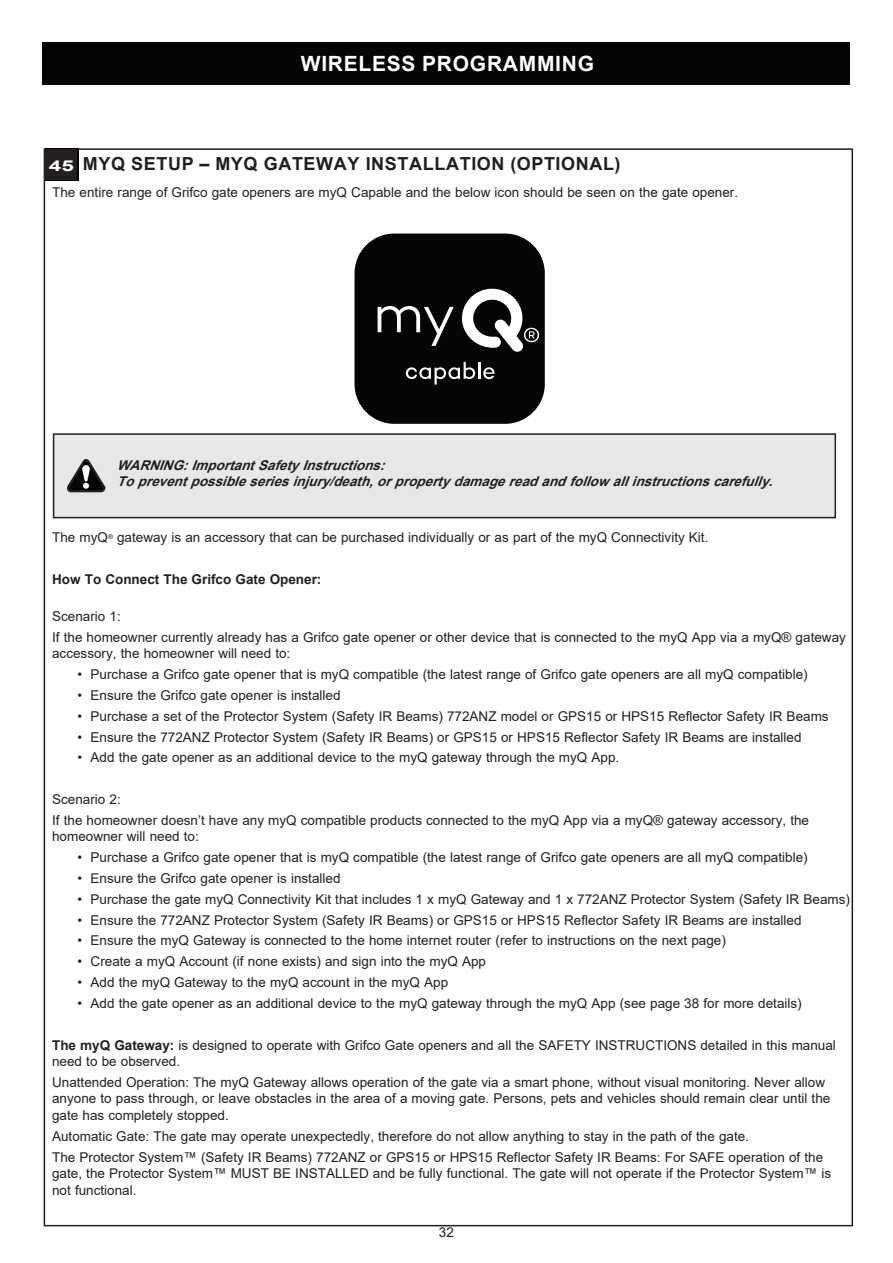
<style>
.page{position:relative;width:893px;height:1263px;background:#fff}
.page>*{position:absolute;margin:0;border:0;box-sizing:border-box;transform-origin:0 0}
.t1{font:700 21px "Arial";letter-spacing:.035em;color:#fff}
.t2{font:700 18px "Arial";letter-spacing:.035em;color:#231f20}
.t3{font:13.5px/16.5px "Arial";color:#231f20}
.t4{font:italic 700 13.5px/16.5px "Arial";color:#231f20}
.t5{font:700 13.5px "Arial";color:#231f20}
.s1{font-size:15px;color:#fff}
.s2{font-weight:700}
</style>
<div class="page">
<div style="left:43px;top:43px;width:807px;height:42px;background:#040503"></div>
<svg style="left:45px;top:148px;width:33px;height:33px"></svg>
<div style="left:46px;top:149px;width:31px;height:31px;background:#231f20"></div>
<div style="left:54px;top:434px;width:781px;height:84px;background:#e6e7e9"></div>
<div style="left:53px;top:433px;width:783px;height:85px;border:2px solid #231f20"></div>
<svg style="left:67px;top:459px;width:39px;height:34px"></svg>
<div style="left:355px;top:234px;width:190px;height:190px;background:#050504;border-radius:40px"></div>
<svg style="left:378px;top:306px;width:76px;height:40px"></svg>
<svg style="left:461px;top:288px;width:78px;height:64px"></svg>
<svg style="left:406px;top:362px;width:89px;height:23px"></svg>
<h1 class="t1" style="left:301px;top:49px;width:295px">WIRELESS PROGRAMMING</h1>
<h2 class="t2" style="left:49px;top:151px;width:573px"><span class="s1">45</span> MYQ SETUP – MYQ GATEWAY INSTALLATION (OPTIONAL)</h2>
<p class="t3" style="left:52px;top:184px;width:687px">The entire range of Grifco gate openers are myQ Capable and the below icon should be seen on the gate opener.</p>
<p class="t4" style="left:117px;top:457px;width:664px">WARNING:ImportantSafetyInstructions:<br>Topreventpossibleseriesinjury/death,orpropertydamagereadandfollowallinstructionscarefully.</p>
<p class="t3" style="left:52px;top:529px;width:658px">The myQ<sup>®</sup> gateway is an accessory that can be purchased individually or as part of the myQ Connectivity Kit.</p>
<p class="t5" style="left:52px;top:569px;width:271px">How To Connect The Grifco Gate Opener:</p>
<p class="t3" style="left:52px;top:606px;width:795px;line-height:20.9px">Scenario 1:<br>If the homeowner currently already has a Grifco gate opener or other device that is connected to the myQ App via a myQ® gateway</p>
<p class="t3" style="left:52px;top:645px;width:240px">accessory, the homeowner will need to:</p>
<p class="t3" style="left:78px;top:666px;width:731px">• Purchase a Grifco gate opener that is myQ compatible (the latest range of Grifco gate openers are all myQ compatible)</p>
<p class="t3" style="left:78px;top:687px;width:264px">• Ensure the Grifco gate opener is installed</p>
<p class="t3" style="left:78px;top:708px;width:752px">• Purchase a set of the Protector System (Safety IR Beams) 772ANZ model or GPS15 or HPS15 Reflector Safety IR Beams</p>
<p class="t3" style="left:78px;top:728px;width:725px">• Ensure the 772ANZ Protector System (Safety IR Beams) or GPS15 or HPS15 Reflector Safety IR Beams are installed</p>
<p class="t3" style="left:78px;top:749px;width:543px">• Add the gate opener as an additional device to the myQ gateway through the myQ App.</p>
<p class="t3" style="left:52px;top:789px;width:758px;line-height:20.9px">Scenario 2:<br>If the homeowner doesn’t have any myQ compatible products connected to the myQ App via a myQ® gateway accessory, the</p>
<p class="t3" style="left:52px;top:828px;width:148px">homeowner will need to:</p>
<p class="t3" style="left:78px;top:849px;width:731px">• Purchase a Grifco gate opener that is myQ compatible (the latest range of Grifco gate openers are all myQ compatible)</p>
<p class="t3" style="left:78px;top:870px;width:264px">• Ensure the Grifco gate opener is installed</p>
<p class="t3" style="left:78px;top:891px;width:774px">• Purchase the gate myQ Connectivity Kit that includes 1 x myQ Gateway and 1 x 772ANZ Protector System (Safety IR Beams)</p>
<p class="t3" style="left:78px;top:911px;width:725px">• Ensure the 772ANZ Protector System (Safety IR Beams) or GPS15 or HPS15 Reflector Safety IR Beams are installed</p>
<p class="t3" style="left:78px;top:932px;width:650px">• Ensure the myQ Gateway is connected to the home internet router (refer to instructions on the next page)</p>
<p class="t3" style="left:78px;top:953px;width:410px">• Create a myQ Account (if none exists) and sign into the myQ App</p>
<p class="t3" style="left:78px;top:974px;width:372px">• Add the myQ Gateway to the myQ account in the myQ App</p>
<p class="t3" style="left:78px;top:995px;width:726px">• Add the gate opener as an additional device to the myQ gateway through the myQ App (see page 38 for more details)</p>
<p class="t3" style="left:52px;top:1036px;width:785px"><span class="s2">The myQ Gateway:</span> is designed to operate with Grifco Gate openers and all the SAFETY INSTRUCTIONS detailed in this manual need to be observed.</p>
<p class="t3" style="left:52px;top:1074px;width:780px">Unattended Operation: The myQ Gateway allows operation of the gate via a smart phone, without visual monitoring. Never allow anyone to pass through, or leave obstacles in the area of a moving gate. Persons, pets and vehicles should remain clear until the gate has completely stopped.</p>
<p class="t3" style="left:52px;top:1125px;width:772px;line-height:20.9px">Automatic Gate: The gate may operate unexpectedly, therefore do not allow anything to stay in the path of the gate.<br>The Protector System™ (Safety IR Beams) 772ANZ or GPS15 or HPS15 Reflector Safety IR Beams: For SAFE operation of the</p>
<p class="t3" style="left:52px;top:1165px;width:780px">gate, the Protector System™ MUST BE INSTALLED and be fully functional. The gate will not operate if the Protector System™ is not functional.</p>
<p class="t3" style="left:439px;top:1223px;width:17px">32</p>
</div>
